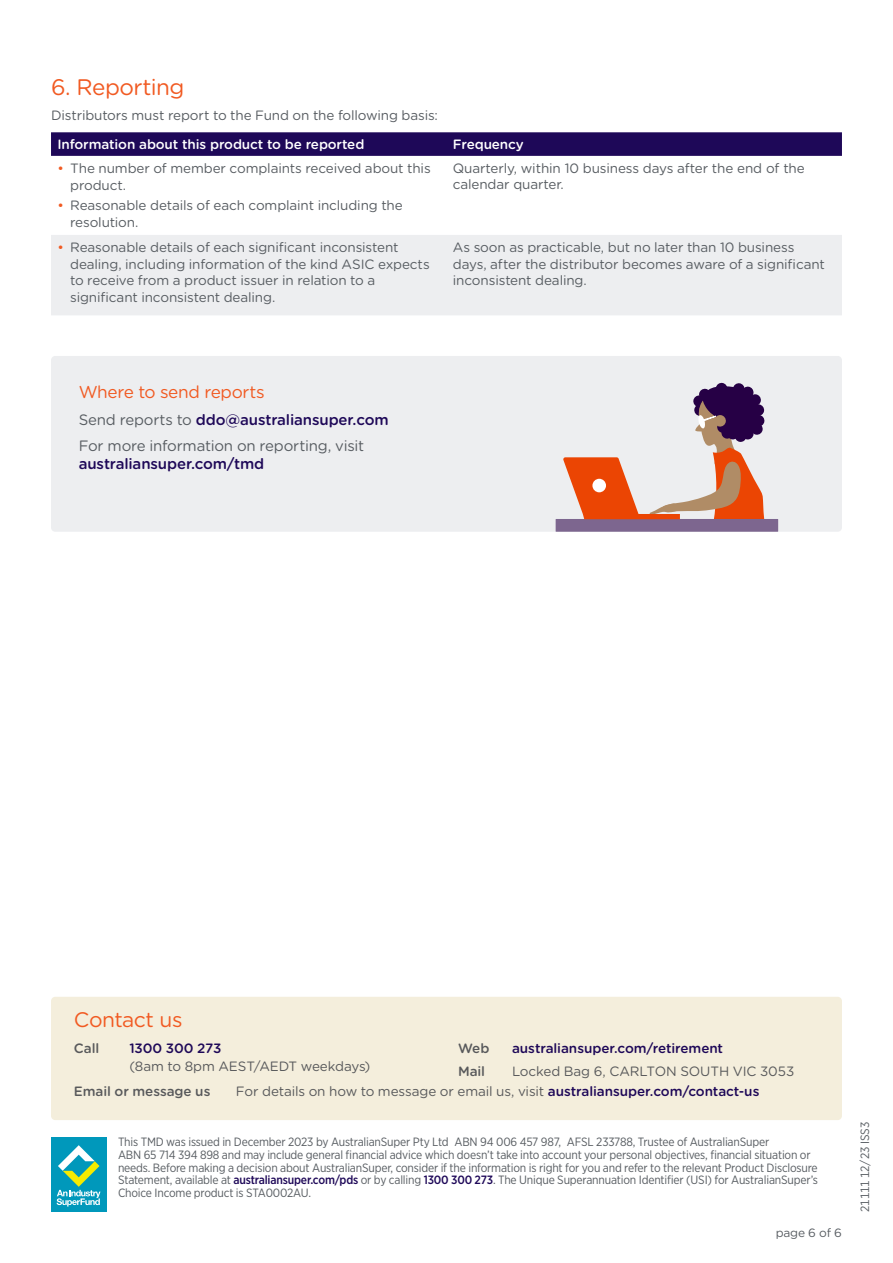
<style>
.page{position:relative;width:893px;height:1263px;background:#fff}
.page>*{position:absolute;margin:0;border:0;box-sizing:border-box;transform-origin:0 0}
.t1{font:22.5px "Gotham Rounded";letter-spacing:-.025em;color:#f15a22}
.t2{font:21px "Gotham Rounded";letter-spacing:-.02em;color:#f15a22}
.t3{font:17.25px "Gotham Rounded";letter-spacing:-.02em;color:#f15a22}
.t4{font:15px/26.4px "Gotham Rounded";letter-spacing:-.015em;color:#585d62}
.t5{font:500 15px "Gotham Rounded";letter-spacing:-.01em;color:#1e0858}
.t6{font:13.5px/16.5px "Gotham Rounded";letter-spacing:-.01em;color:#585d62}
.t7{font:13.5px "Gotham Rounded";letter-spacing:-.01em;color:#58595b}
.t8{font:500 13.5px "Gotham Rounded";letter-spacing:-.01em;color:#fff}
.t9{font:500 13.5px "Gotham Rounded";letter-spacing:-.005em;color:#1e0858}
.t10{font:500 13.5px "Gotham Rounded";letter-spacing:-.005em;color:#58595b}
.t11{font:12px/12.8px "Gotham Narrow";letter-spacing:-.015em;color:#585d62}
.t12{font:12px "Gotham Rounded";letter-spacing:-.02em;color:#585d62}
.s1{color:#f15a22}
.s2{font-weight:500;color:#1e0858}
</style>
<div class="page">
<div style="left:51px;top:1138px;width:55px;height:74px;background:#0098bb"></div>
<svg style="left:57px;top:1145px;width:43px;height:61px"></svg>
<svg style="left:51px;top:132px;width:791px;height:24px;background:#220c5a"></svg>
<div style="left:51px;top:235px;width:791px;height:80px;background:#edeef0"></div>
<div style="left:51px;top:356px;width:791px;height:176px;background:#edeef0;border-radius:4px"></div>
<div style="left:51px;top:997px;width:791px;height:123px;background:#f4eedc;border-radius:4px"></div>
<div style="left:556px;top:519px;width:222px;height:13px;background:#7d668f"></div>
<svg style="left:563px;top:382px;width:206px;height:150px"></svg>
<div style="left:592px;top:479px;width:14px;height:13px;background:#fff;border-radius:50%"></div>
<h1 class="t1" style="left:51px;top:71px;width:135px">6. Reporting</h1>
<p class="t6" style="left:51px;top:106px;width:388px">Distributors must report to the Fund on the following basis:</p>
<p class="t8" style="left:57px;top:135px;width:308px">Information about this product to be reported</p>
<p class="t8" style="left:453px;top:135px;width:72px">Frequency</p>
<p class="t6" style="left:70px;top:159px;width:362px;text-indent:-13px"><span class="s1">•</span> The number of member complaints received about this product.</p>
<p class="t6" style="left:70px;top:197px;width:334px;text-indent:-13px"><span class="s1">•</span> Reasonable details of each complaint including the resolution.</p>
<p class="t6" style="left:453px;top:160px;width:353px;line-height:15.8px">Quarterly, within 10 business days after the end of the calendar quarter.</p>
<p class="t6" style="left:70px;top:238px;width:361px;text-indent:-13px"><span class="s1">•</span> Reasonable details of each significant inconsistent dealing, including information of the kind ASIC expects to receive from a product issuer in relation to a significant inconsistent dealing.</p>
<p class="t6" style="left:453px;top:238px;width:374px">As soon as practicable, but no later than 10 business days, after the distributor becomes aware of a significant inconsistent dealing.</p>
<h3 class="t3" style="left:79px;top:380px;width:188px">Where to send reports</h3>
<p class="t4" style="left:79px;top:405px;width:311px">Send reports to <span class="s2">ddo@australiansuper.com<br></span>For more information on reporting, visit</p>
<p class="t5" style="left:79px;top:453px;width:187px">australiansuper.com/tmd</p>
<h2 class="t2" style="left:74px;top:1005px;width:110px">Contact us</h2>
<p class="t10" style="left:74px;top:1038px;width:27px">Call</p>
<p class="t9" style="left:129px;top:1038px;width:94px">1300 300 273</p>
<p class="t10" style="left:458px;top:1038px;width:33px">Web</p>
<p class="t9" style="left:512px;top:1038px;width:213px">australiansuper.com/retirement</p>
<p class="t7" style="left:129px;top:1057px;width:242px">(8am to 8pm AEST/AEDT weekdays)</p>
<p class="t10" style="left:458px;top:1061px;width:29px">Mail</p>
<p class="t7" style="left:512px;top:1061px;width:284px">Locked Bag 6, CARLTON SOUTH VIC 3053</p>
<p class="t10" style="left:74px;top:1081px;width:138px">Email or message us</p>
<p class="t7" style="left:236px;top:1082px;width:525px">For details on how to message or email us, visit <span class="s2">australiansuper.com/contact-us</span></p>
<p class="t11" style="left:118px;top:1135px;width:701px">This TMD was issued in December 2023 by AustralianSuper Pty Ltd ABN 94 006 457 987, AFSL 233788, Trustee of AustralianSuper<br>ABN 65 714 394 898 and may include general financial advice which doesn’t take into account your personal objectives, financial situation or needs. Before making a decision about AustralianSuper, consider if the information is right for you and refer to the relevant Product Disclosure Statement, available at <span class="s2">australiansuper.com/pds</span> or by calling <span class="s2">1300 300 273</span>. The Unique Superannuation Identifier (USI) for AustralianSuper’s Choice Income product is STA0002AU.</p>
<p class="t12" style="left:776px;top:1225px;width:68px">page 6 of 6</p>
<p class="t11" style="left:858px;top:1212px;width:91px;rotate:-90deg">21111 12/23 ISS3</p>
</div>
